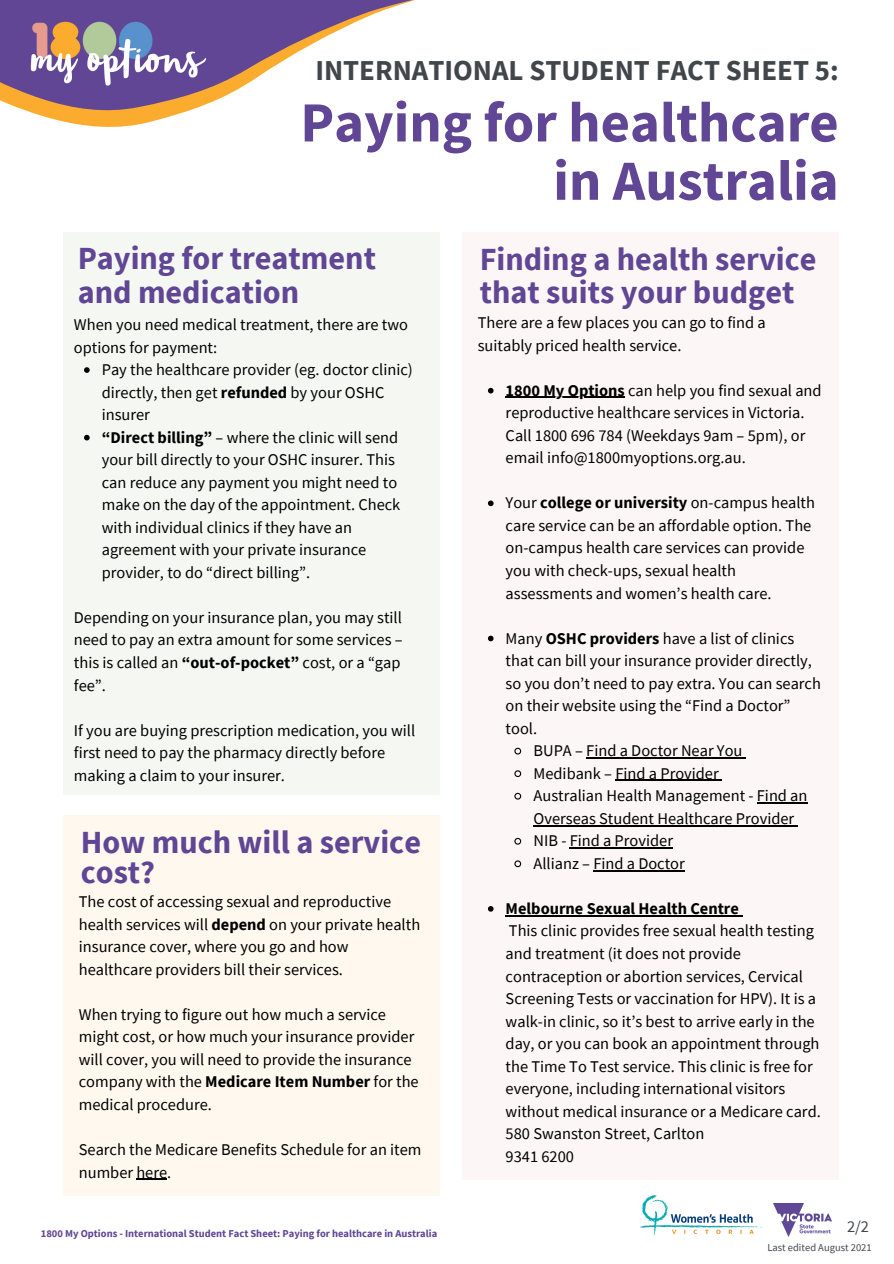
<style>
.page{position:relative;width:894px;height:1264px;background:#fff}
.page>*{position:absolute;margin:0;border:0;box-sizing:border-box;transform-origin:0 0}
.t1{font:700 56.7px/58.3px "Source Sans Pro";color:#604694;text-align:right}
.t2{font:700 32.25px/29.2px "Source Sans Pro";color:#604694}
.t3{font:700 28.8px "Source Sans Pro";color:#41464b}
.t4{font:16.35px/22.5px "Source Sans Pro";color:#000}
.t5{font:700 16.35px "Source Sans Pro";color:#000}
.t6{font:16.35px "Source Sans Pro";color:#41464b}
.t7{font:700 10.5px "Source Sans Pro";color:#604694}
.t8{font:10.5px "Source Sans Pro";color:#41464b}
.s1{font-weight:700}
</style>
<div class="page">
<svg style="left:0;top:0;width:415px;height:127px"></svg>
<img style="left:28px;top:19px;width:180px;height:70px">
<div style="left:63px;top:814px;width:376px;height:381px;background:#fef8ef"></div>
<hr style="left:136px;top:1178px;width:31px;height:1px;background:#000">
<img style="left:640px;top:1195px;width:122px;height:40px">
<img style="left:773px;top:1203px;width:58px;height:33px">
<div style="left:63px;top:232px;width:376px;height:562px;background:#f5f8f2"></div>
<svg style="left:84px;top:367px;width:6px;height:6px"></svg>
<svg style="left:84px;top:435px;width:6px;height:5px"></svg>
<div style="left:462px;top:232px;width:376px;height:947px;background:#fcf7f6"></div>
<svg style="left:488px;top:388px;width:5px;height:5px"></svg>
<hr style="left:505px;top:397px;width:119px;height:1px;background:#000">
<svg style="left:488px;top:500px;width:5px;height:6px"></svg>
<svg style="left:488px;top:635px;width:5px;height:6px"></svg>
<svg style="left:514px;top:747px;width:8px;height:8px"></svg>
<hr style="left:586px;top:757px;width:156px;height:1px;background:#000">
<svg style="left:514px;top:770px;width:8px;height:8px"></svg>
<hr style="left:615px;top:780px;width:103px;height:1px;background:#000">
<svg style="left:514px;top:792px;width:8px;height:8px"></svg>
<hr style="left:756px;top:802px;width:51px;height:1px;background:#000">
<hr style="left:533px;top:825px;width:261px;height:1px;background:#000">
<svg style="left:514px;top:837px;width:8px;height:8px"></svg>
<hr style="left:569px;top:847px;width:103px;height:1px;background:#000">
<svg style="left:514px;top:860px;width:8px;height:8px"></svg>
<hr style="left:593px;top:870px;width:91px;height:1px;background:#000">
<svg style="left:488px;top:906px;width:5px;height:5px"></svg>
<hr style="left:505px;top:915px;width:233px;height:1px;background:#000">
<p class="t3" style="left:315px;top:52px;width:524px">INTERNATIONAL STUDENT FACT SHEET 5:</p>
<p class="t1" style="left:300px;top:92px;width:539px">Paying for healthcare in Australia</p>
<p class="t2" style="left:78px;top:240px;width:300px;line-height:33.8px">Paying for treatment and medication</p>
<p class="t4" style="left:74px;top:313px;width:335px">When you need medical treatment, there are two options for payment:</p>
<p class="t4" style="left:102px;top:358px;width:312px">Pay the healthcare provider (eg. doctor clinic) directly, then get <span class="s1">refunded</span> by your OSHC insurer</p>
<p class="t4" style="left:102px;top:425px;width:300px"><span class="s1">“Direct billing”</span> – where the clinic will send your bill directly to your OSHC insurer. This can reduce any payment you might need to make on the day of the appointment. Check with individual clinics if they have an agreement with your private insurance provider, to do “direct billing”.</p>
<p class="t4" style="left:74px;top:606px;width:330px">Depending on your insurance plan, you may still need to pay an extra amount for some services – this is called an <span class="s1">“out-of-pocket”</span> cost, or a “gap fee”.</p>
<p class="t4" style="left:74px;top:718px;width:343px">If you are buying prescription medication, you will first need to pay the pharmacy directly before making a claim to your insurer.</p>
<p class="t2" style="left:81px;top:827px;width:342px">How much will a service cost?</p>
<p class="t4" style="left:79px;top:890px;width:343px">The cost of accessing sexual and reproductive health services will <span class="s1">depend</span> on your private health insurance cover, where you go and how healthcare providers bill their services.</p>
<p class="t4" style="left:79px;top:1002px;width:341px">When trying to figure out how much a service might cost, or how much your insurance provider will cover, you will need to provide the insurance company with the <span class="s1">Medicare Item Number</span> for the medical procedure.</p>
<p class="t4" style="left:79px;top:1137px;width:344px">Search the Medicare Benefits Schedule for an item number here.</p>
<p class="t7" style="left:41px;top:1226px;width:398px">1800 My Options - International Student Fact Sheet: Paying for healthcare in Australia</p>
<p class="t2" style="left:479px;top:242px;width:338px;line-height:32.7px">Finding a health service that suits your budget</p>
<p class="t4" style="left:477px;top:311px;width:289px">There are a few places you can go to find a suitably priced health service.</p>
<p class="t4" style="left:505px;top:378px;width:317px"><span class="s1">1800 My Options</span> can help you find sexual and reproductive healthcare services in Victoria.<br>Call 1800 696 784 (Weekdays 9am – 5pm), or email info@1800myoptions.org.au.</p>
<p class="t4" style="left:505px;top:491px;width:311px">Your <span class="s1">college or university</span> on-campus health care service can be an affordable option. The on-campus health care services can provide you with check-ups, sexual health assessments and women’s health care.</p>
<p class="t4" style="left:505px;top:626px;width:317px">Many <span class="s1">OSHC providers</span> have a list of clinics that can bill your insurance provider directly, so you don’t need to pay extra. You can search on their website using the “Find a Doctor” tool.</p>
<p class="t4" style="left:533px;top:739px;width:210px">BUPA – Find a Doctor Near You</p>
<p class="t4" style="left:533px;top:761px;width:187px">Medibank – Find a Provider</p>
<p class="t4" style="left:533px;top:784px;width:275px">Australian Health Management - Find an<br>Overseas Student Healthcare Provider</p>
<p class="t4" style="left:533px;top:829px;width:141px">NIB - Find a Provider</p>
<p class="t4" style="left:533px;top:851px;width:153px">Allianz – Find a Doctor</p>
<p class="t5" style="left:505px;top:897px;width:235px">Melbourne Sexual Health Centre</p>
<p class="t4" style="left:505px;top:919px;width:316px">This clinic provides free sexual health testing and treatment (it does not provide contraception or abortion services, Cervical Screening Tests or vaccination for HPV). It is a walk-in clinic, so it’s best to arrive early in the day, or you can book an appointment through the Time To Test service. This clinic is free for everyone, including international visitors without medical insurance or a Medicare card.</p>
<p class="t4" style="left:505px;top:1122px;width:200px">580 Swanston Street, Carlton</p>
<p class="t4" style="left:505px;top:1144px;width:70px">9341 6200</p>
<p class="t6" style="left:846px;top:1215px;width:23px">2/2</p>
<p class="t8" style="left:767px;top:1240px;width:106px">Last edited August 2021</p>
</div>
